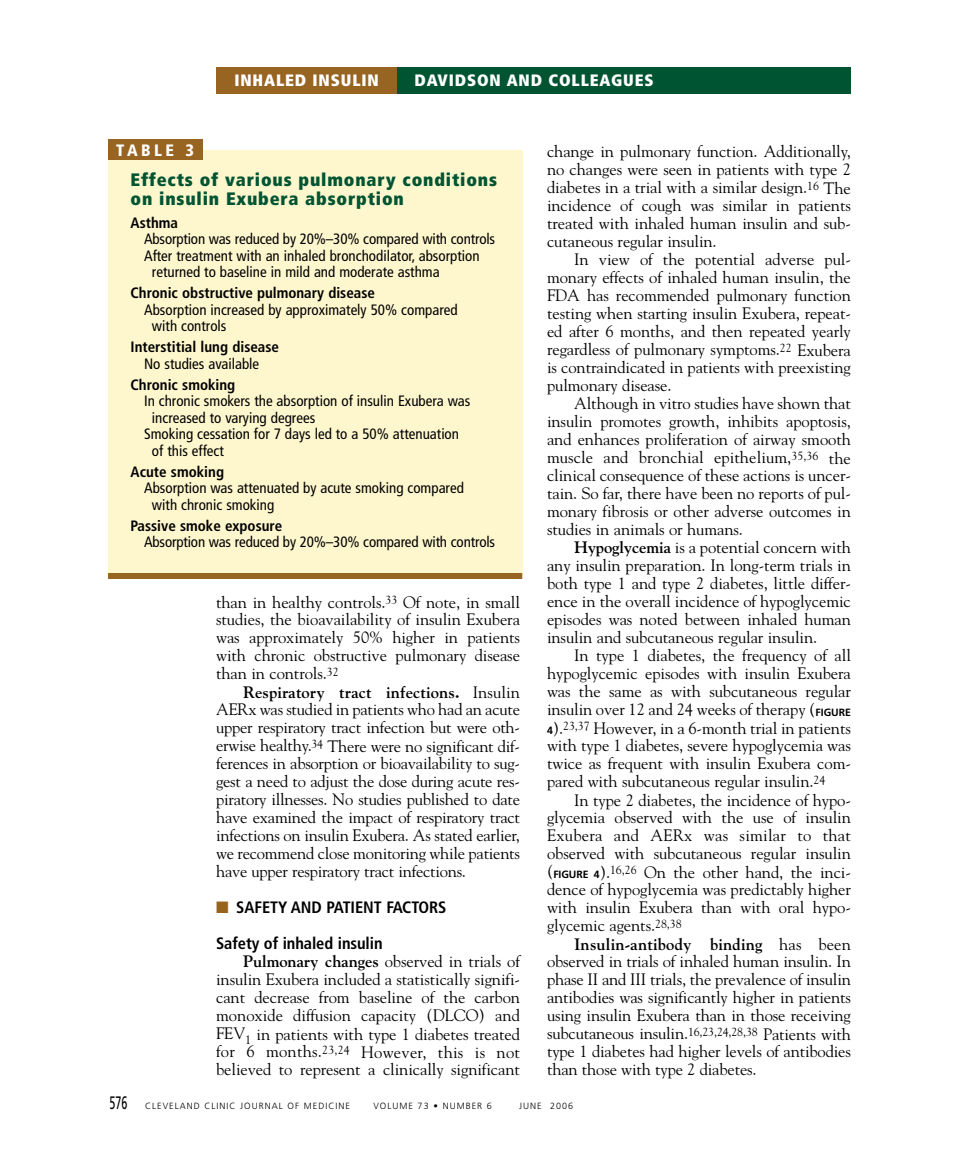
<style>
.page{position:relative;width:959px;height:1161px;background:#fff}
.page>*{position:absolute;margin:0;border:0;box-sizing:border-box;transform-origin:0 0}
.t1{font:900 condensed 18px/19.5px "Frutiger";letter-spacing:.045em;color:#015432}
.t2{font:16.5px/18px "Goudy";letter-spacing:-.005em;color:#000;text-align:justify}
.t3{font:700 condensed 16.5px/36px "Frutiger";letter-spacing:-.005em;color:#000}
.t4{font:900 condensed 16.5px "Frutiger";letter-spacing:.05em;color:#fff}
.t5{font:900 condensed 16.5px "Frutiger";letter-spacing:.21em;color:#fff}
.t6{font:condensed 15px/16.5px "Frutiger";color:#000}
.t7{font:700 condensed 15px "Frutiger";color:#000}
.t8{font:300 9px "Frutiger";letter-spacing:.11em;color:#000}
.s1{font-weight:700}
.s2{color:#976422}
.s3{font-family:"Frutiger";font-weight:700;font-size:10.5px}
.s4{font-weight:400;font-size:18px}
</style>
<div class="page">
<div style="left:108px;top:150px;width:414px;height:426px;background:#fef7ce"></div>
<div style="left:108px;top:140px;width:94px;height:20px;background:#976422"></div>
<div style="left:108px;top:573px;width:414px;height:6px;background:#976422"></div>
<div style="left:396px;top:68px;width:454px;height:26px;background:#015432"></div>
<div style="left:216px;top:68px;width:180px;height:26px;background:#976422"></div>
<p class="t4" style="left:234px;top:74px;width:146px">INHALED INSULIN</p>
<p class="t4" style="left:414px;top:74px;width:241px">DAVIDSON AND COLLEAGUES</p>
<p class="t5" style="left:116px;top:144px;width:79px">TABLE 3</p>
<p class="t1" style="left:130px;top:171px;width:368px">Effects of various pulmonary conditions on insulin Exubera absorption</p>
<p class="t7" style="left:130px;top:217px;width:49px">Asthma</p>
<p class="t6" style="left:144px;top:232px;width:352px">Absorption was reduced by 20%–30% compared with controls</p>
<p class="t6" style="left:144px;top:249px;width:337px">After treatment with an inhaled bronchodilator, absorption</p>
<p class="t6" style="left:152px;top:265px;width:289px">returned to baseline in mild and moderate asthma</p>
<p class="t7" style="left:130px;top:287px;width:246px">Chronic obstructive pulmonary disease</p>
<p class="t6" style="left:152px;top:303px;width:307px;text-indent:-8px">Absorption increased by approximately 50% compared with controls</p>
<p class="t7" style="left:130px;top:341px;width:150px">Interstitial lung disease</p>
<p class="t6" style="left:144px;top:357px;width:117px">No studies available</p>
<p class="t7" style="left:130px;top:379px;width:106px">Chronic smoking</p>
<p class="t6" style="left:144px;top:394px;width:328px">In chronic smokers the absorption of insulin Exubera was</p>
<p class="t6" style="left:152px;top:411px;width:165px">increased to varying degrees</p>
<p class="t6" style="left:144px;top:427px;width:316px">Smoking cessation for 7 days led to a 50% attenuation</p>
<p class="t6" style="left:152px;top:444px;width:73px">of this effect</p>
<p class="t7" style="left:130px;top:466px;width:95px">Acute smoking</p>
<p class="t6" style="left:152px;top:481px;width:313px;text-indent:-8px">Absorption was attenuated by acute smoking compared with chronic smoking</p>
<p class="t7" style="left:130px;top:520px;width:153px">Passive smoke exposure</p>
<p class="t6" style="left:144px;top:535px;width:352px">Absorption was reduced by 20%–30% compared with controls</p>
<p class="t2" style="left:216px;top:594px;width:305px">than in healthy controls.<sup>33</sup> Of note, in small studies, the bioavailability of insulin Exubera was approximately 50% higher in patients with chronic obstructive pulmonary disease than in controls.<sup>32</sup></p>
<p class="t2" style="left:216px;top:684px;width:305px;text-indent:27px"><span class="s1">Respiratory tract infections.</span> Insulin AERx was studied in patients who had an acute upper respiratory tract infection but were oth&shy;erwise healthy.<sup>34</sup> There were no significant dif&shy;ferences in absorption or bioavailability to sug&shy;gest a need to adjust the dose during acute res&shy;piratory illnesses. No studies published to date have examined the impact of respiratory tract infections on insulin Exubera. As stated earlier, we recommend close monitoring while patients have upper respiratory tract infections.</p>
<p class="t3" style="left:216px;top:891px;width:232px"><span class="s2">■</span> SAFETY AND PATIENT FACTORS<br>Safety of inhaled insulin</p>
<p class="t2" style="left:216px;top:954px;width:305px;text-indent:27px"><span class="s1">Pulmonary changes</span> observed in trials of insulin Exubera included a statistically signifi&shy;cant decrease from baseline of the carbon monoxide diffusion capacity (DLCO) and FEV<sub>1</sub> in patients with type 1 diabetes treated for 6 months.<sup>23,24</sup> However, this is not believed to represent a clinically significant</p>
<p class="t2" style="left:547px;top:144px;width:305px">change in pulmonary function. Additionally, no changes were seen in patients with type 2 diabetes in a trial with a similar design.<sup>16</sup> The incidence of cough was similar in patients treated with inhaled human insulin and sub&shy;cutaneous regular insulin.</p>
<p class="t2" style="left:547px;top:252px;width:305px;text-indent:27px">In view of the potential adverse pul&shy;monary effects of inhaled human insulin, the FDA has recommended pulmonary function testing when starting insulin Exubera, repeat&shy;ed after 6 months, and then repeated yearly regardless of pulmonary symptoms.<sup>22</sup> Exubera is contraindicated in patients with preexisting pulmonary disease.</p>
<p class="t2" style="left:547px;top:396px;width:305px;text-indent:27px">Although in vitro studies have shown that insulin promotes growth, inhibits apoptosis, and enhances proliferation of airway smooth muscle and bronchial epithelium,<sup>35,36</sup> the clinical consequence of these actions is uncer&shy;tain. So far, there have been no reports of pul&shy;monary fibrosis or other adverse outcomes in studies in animals or humans.</p>
<p class="t2" style="left:547px;top:540px;width:305px;text-indent:27px"><span class="s1">Hypoglycemia</span> is a potential concern with any insulin preparation. In long-term trials in both type 1 and type 2 diabetes, little differ&shy;ence in the overall incidence of hypoglycemic episodes was noted between inhaled human insulin and subcutaneous regular insulin.</p>
<p class="t2" style="left:547px;top:648px;width:305px;text-indent:27px">In type 1 diabetes, the frequency of all hypoglycemic episodes with insulin Exubera was the same as with subcutaneous regular insulin over 12 and 24 weeks of therapy (<span class="s3">FIGURE 4</span>).<sup>23,37</sup> However, in a 6-month trial in patients with type 1 diabetes, severe hypoglycemia was twice as frequent with insulin Exubera com&shy;pared with subcutaneous regular insulin.<sup>24</sup></p>
<p class="t2" style="left:547px;top:792px;width:305px;text-indent:27px">In type 2 diabetes, the incidence of hypo&shy;glycemia observed with the use of insulin Exubera and AERx was similar to that observed with subcutaneous regular insulin (<span class="s3">FIGURE 4</span>).<sup>16,26</sup> On the other hand, the inci&shy;dence of hypoglycemia was predictably higher with insulin Exubera than with oral hypo&shy;glycemic agents.<sup>28,38</sup></p>
<p class="t2" style="left:547px;top:936px;width:305px;text-indent:27px"><span class="s1">Insulin-antibody binding</span> has been observed in trials of inhaled human insulin. In phase II and III trials, the prevalence of insulin antibodies was significantly higher in patients using insulin Exubera than in those receiving subcutaneous insulin.<sup>16,23,24,28,38</sup> Patients with type 1 diabetes had higher levels of antibodies than those with type 2 diabetes.</p>
<p class="t8" style="left:110px;top:1102px;width:242px"><span class="s4">576</span> CLEVELAND CLINIC JOURNAL OF MEDICINE</p>
<p class="t8" style="left:373px;top:1102px;width:120px">VOLUME 73 • NUMBER 6</p>
<p class="t8" style="left:519px;top:1102px;width:56px">JUNE 2006</p>
</div>
